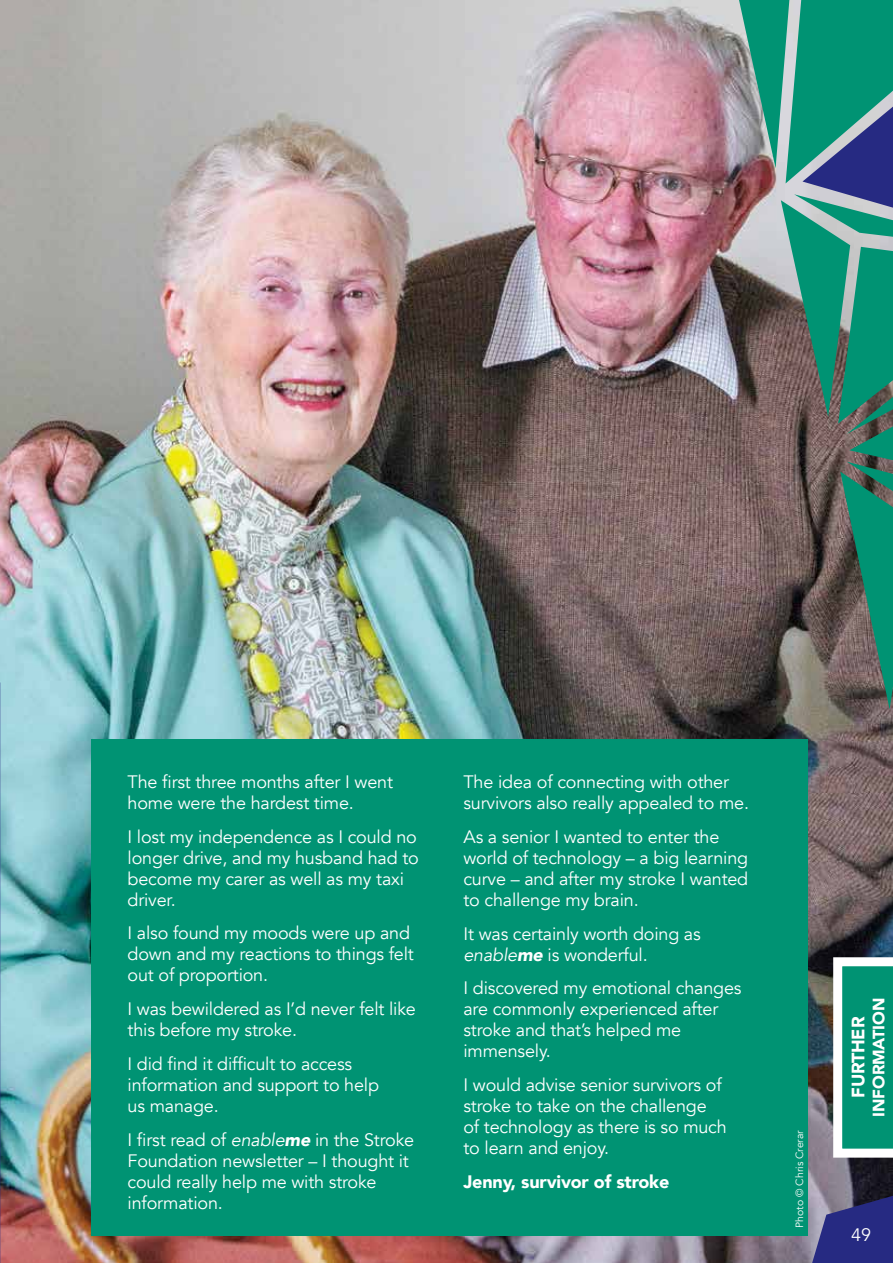
<style>
.page{position:relative;width:893px;height:1263px;background:#fff}
.page>*{position:absolute;margin:0;border:0;box-sizing:border-box;transform-origin:0 0}
.t1{font:18px/21px "Avenir";letter-spacing:-.01em;color:#fff}
.t2{font:900 18px "Avenir";letter-spacing:-.01em;color:#fff}
.t3{font:900 16.5px "Avenir";letter-spacing:-.01em;color:#fff}
.t4{font:10.5px "Avenir";color:#fff}
.s1{font-style:italic}
.s2{font-weight:900;font-style:italic}
</style>
<div class="page">
<img style="left:1px;top:0;width:892px;height:1263px">
<svg style="left:739px;top:0;width:154px;height:709px;background:#4d7970"></svg>
<svg style="left:812px;top:1196px;width:81px;height:67px;background:#3c3e85"></svg>
<svg style="left:833px;top:957px;width:60px;height:200px"></svg>
<div style="left:92px;top:740px;width:716px;height:496px;background:#009373"></div>
<p class="t1" style="left:128px;top:771px;width:267px">The first three months after I went home were the hardest time.</p>
<p class="t1" style="left:128px;top:826px;width:293px">I lost my independence as I could no longer drive, and my husband had to become my carer as well as my taxi driver.</p>
<p class="t1" style="left:128px;top:923px;width:288px">I also found my moods were up and down and my reactions to things felt out of proportion.</p>
<p class="t1" style="left:128px;top:999px;width:290px">I was bewildered as I’d never felt like this before my stroke.</p>
<p class="t1" style="left:128px;top:1054px;width:253px">I did find it difficult to access information and support to help us manage.</p>
<p class="t1" style="left:128px;top:1129px;width:288px">I first read of <span class="s1">enable</span><span class="s2">me</span> in the Stroke<br>Foundation newsletter – I thought it could really help me with stroke information.</p>
<p class="t1" style="left:463px;top:771px;width:287px">The idea of connecting with other survivors also really appealed to me.</p>
<p class="t1" style="left:463px;top:826px;width:286px">As a senior I wanted to enter the world of technology – a big learning curve – and after my stroke I wanted to challenge my brain.</p>
<p class="t1" style="left:463px;top:923px;width:239px">It was certainly worth doing as <span class="s1">enable</span><span class="s2">me</span> is wonderful.</p>
<p class="t1" style="left:463px;top:978px;width:280px">I discovered my emotional changes are commonly experienced after stroke and that’s helped me immensely.</p>
<p class="t1" style="left:463px;top:1075px;width:265px">I would advise senior survivors of stroke to take on the challenge of technology as there is so much to learn and enjoy.</p>
<p class="t2" style="left:463px;top:1166px;width:207px">Jenny, survivor of stroke</p>
<p class="t4" style="left:793px;top:1228px;width:99px;rotate:-90deg">Photo © Chris Crerar</p>
<p class="t3" style="left:864px;top:1117px;width:120px;rotate:-90deg">INFORMATION</p>
<p class="t2" style="left:843px;top:1098px;width:83px;rotate:-90deg">FURTHER</p>
<p class="t1" style="left:851px;top:1224px;width:22px">49</p>
</div>
